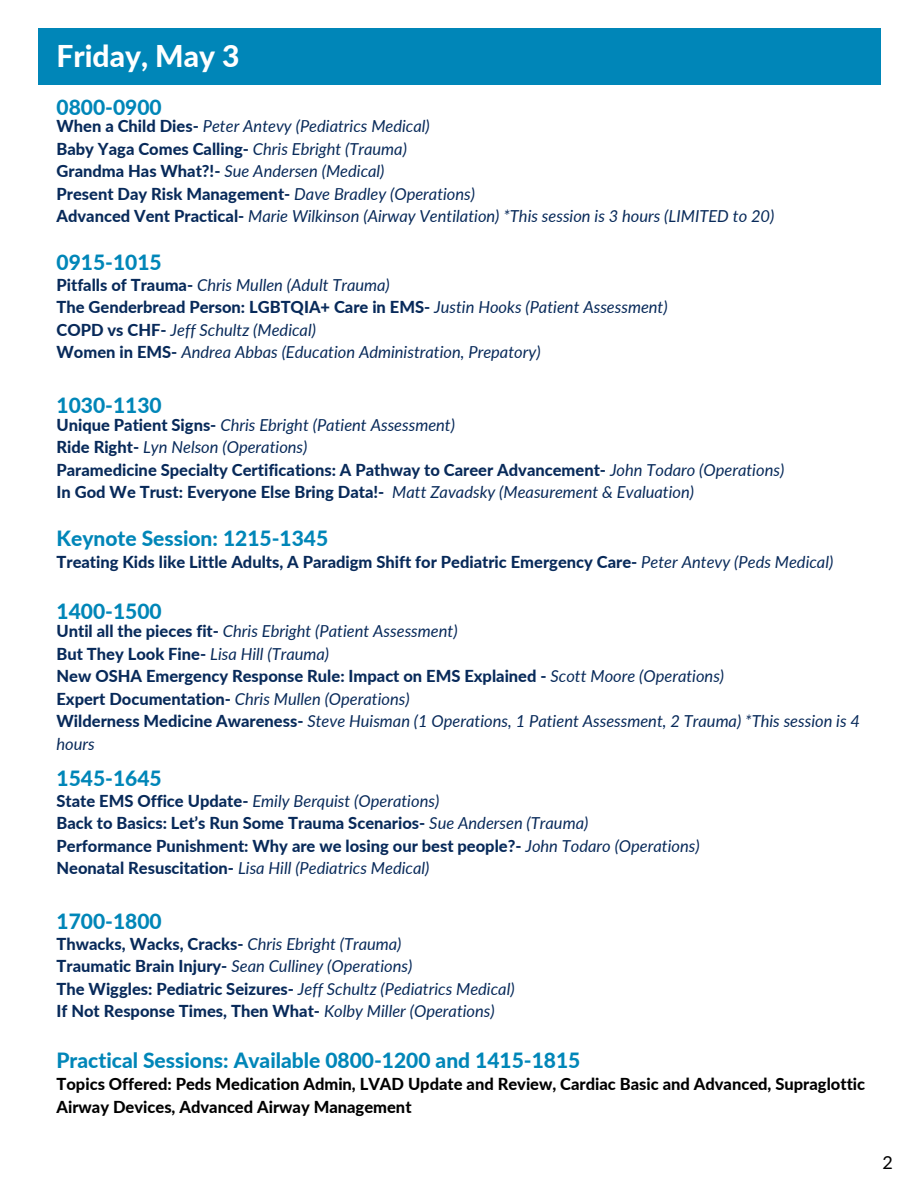
<style>
.page{position:relative;width:918px;height:1188px;background:#fff}
.page>*{position:absolute;margin:0;border:0;box-sizing:border-box;transform-origin:0 0}
.t1{font:800 30px "Lato";color:#fff}
.t2{font:800 21px "Lato";color:#0086b8}
.t3{font:18px "Lato";color:#000}
.t4{font:italic 16.5px/22.5px "Lato";color:#082a5a}
.t5{font:800 16.5px "Lato";color:#082a5a}
.t6{font:800 16.5px/22.5px "Lato";color:#000}
.s1{font-weight:800;font-style:normal}
.s2{font-weight:400;font-style:italic}
</style>
<div class="page">
<div style="left:38px;top:28px;width:842px;height:57px;background:#0086b8"></div>
<p class="t1" style="left:57px;top:37px;width:185px">Friday, May 3</p>
<p class="t2" style="left:57px;top:94px;width:107px">0800-0900</p>
<p class="t4" style="left:57px;top:114px;width:375px"><span class="s1">When a Child Dies-</span> Peter Antevy (Pediatrics Medical)</p>
<p class="t5" style="left:57px;top:138px;width:352px">Baby Yaga Comes Calling- <span class="s2">Chris Ebright (Trauma)</span></p>
<p class="t4" style="left:57px;top:159px;width:330px"><span class="s1">Grandma Has What?!-</span> Sue Andersen (Medical)</p>
<p class="t5" style="left:57px;top:183px;width:420px">Present Day Risk Management- <span class="s2">Dave Bradley (Operations)</span></p>
<h2 class="t4" style="left:57px;top:204px;width:719px"><span class="s1">Advanced Vent Practical-</span> Marie Wilkinson (Airway Ventilation) *This session is 3 hours (LIMITED to 20)</h2>
<p class="t2" style="left:57px;top:249px;width:107px">0915-1015</p>
<h1 class="t4" style="left:57px;top:273px;width:335px"><span class="s1">Pitfalls of Trauma-</span> Chris Mullen (Adult Trauma)</h1>
<h2 class="t5" style="left:57px;top:297px;width:613px">The Genderbread Person: LGBTQIA+ Care in EMS- <span class="s2">Justin Hooks (Patient Assessment)</span></h2>
<p class="t4" style="left:57px;top:318px;width:261px"><span class="s1">COPD vs CHF-</span> Jeff Schultz (Medical)</p>
<p class="t4" style="left:57px;top:341px;width:486px"><span class="s1">Women in EMS-</span> Andrea Abbas (Education Administration, Prepatory)</p>
<p class="t2" style="left:57px;top:392px;width:107px">1030-1130</p>
<p class="t4" style="left:57px;top:413px;width:400px"><span class="s1">Unique Patient Signs-</span> Chris Ebright (Patient Assessment)</p>
<p class="t4" style="left:57px;top:435px;width:252px"><span class="s1">Ride Right-</span> Lyn Nelson (Operations)</p>
<h2 class="t5" style="left:57px;top:459px;width:729px">Paramedicine Specialty Certifications: A Pathway to Career Advancement- <span class="s2">John Todaro (Operations)</span></h2>
<p class="t5" style="left:57px;top:482px;width:639px">In God We Trust: Everyone Else Bring Data!- <span class="s2">Matt Zavadsky (Measurement &amp; Evaluation)</span></p>
<h3 class="t2" style="left:57px;top:525px;width:273px">Keynote Session: 1215-1345</h3>
<p class="t5" style="left:57px;top:551px;width:778px">Treating Kids like Little Adults, A Paradigm Shift for Pediatric Emergency Care- <span class="s2">Peter Antevy (Peds Medical)</span></p>
<p class="t2" style="left:57px;top:598px;width:107px">1400-1500</p>
<p class="t4" style="left:57px;top:620px;width:403px"><span class="s1">Until all the pieces fit-</span> Chris Ebright (Patient Assessment)</p>
<p class="t5" style="left:57px;top:643px;width:274px">But They Look Fine- <span class="s2">Lisa Hill (Trauma)</span></p>
<h2 class="t5" style="left:57px;top:666px;width:669px">New OSHA Emergency Response Rule: Impact on EMS Explained - <span class="s2">Scott Moore (Operations)</span></h2>
<p class="t4" style="left:57px;top:687px;width:355px"><span class="s1">Expert Documentation-</span> Chris Mullen (Operations)</p>
<p class="t4" style="left:57px;top:710px;width:805px"><span class="s1">Wilderness Medicine Awareness-</span> Steve Huisman (1 Operations, 1 Patient Assessment, 2 Trauma) *This session is 4 hours</p>
<p class="t2" style="left:57px;top:765px;width:107px">1545-1645</p>
<p class="t4" style="left:57px;top:789px;width:384px"><span class="s1">State EMS Office Update-</span> Emily Berquist (Operations)</p>
<h2 class="t5" style="left:57px;top:813px;width:533px">Back to Basics: Let’s Run Some Trauma Scenarios- <span class="s2">Sue Andersen (Trauma)</span></h2>
<p class="t5" style="left:57px;top:835px;width:645px">Performance Punishment: Why are we losing our best people?- <span class="s2">John Todaro (Operations)</span></p>
<h2 class="t4" style="left:57px;top:857px;width:374px"><span class="s1">Neonatal Resuscitation-</span> Lisa Hill (Pediatrics Medical)</h2>
<h2 class="t2" style="left:57px;top:908px;width:107px">1700-1800</h2>
<p class="t5" style="left:57px;top:934px;width:347px">Thwacks, Wacks, Cracks- <span class="s2">Chris Ebright (Trauma)</span></p>
<p class="t4" style="left:57px;top:955px;width:357px"><span class="s1">Traumatic Brain Injury-</span> Sean Culliney (Operations)</p>
<p class="t4" style="left:57px;top:977px;width:460px"><span class="s1">The Wiggles: Pediatric Seizures-</span> Jeff Schultz (Pediatrics Medical)</p>
<p class="t5" style="left:57px;top:1001px;width:440px">If Not Response Times, Then What- <span class="s2">Kolby Miller (Operations)</span></p>
<p class="t2" style="left:57px;top:1047px;width:525px">Practical Sessions: Available 0800-1200 and 1415-1815</p>
<p class="t6" style="left:57px;top:1073px;width:810px">Topics Offered: Peds Medication Admin, LVAD Update and Review, Cardiac Basic and Advanced, Supraglottic<br>Airway Devices, Advanced Airway Management</p>
<p class="t3" style="left:882px;top:1151px;width:12px">2</p>
</div>
